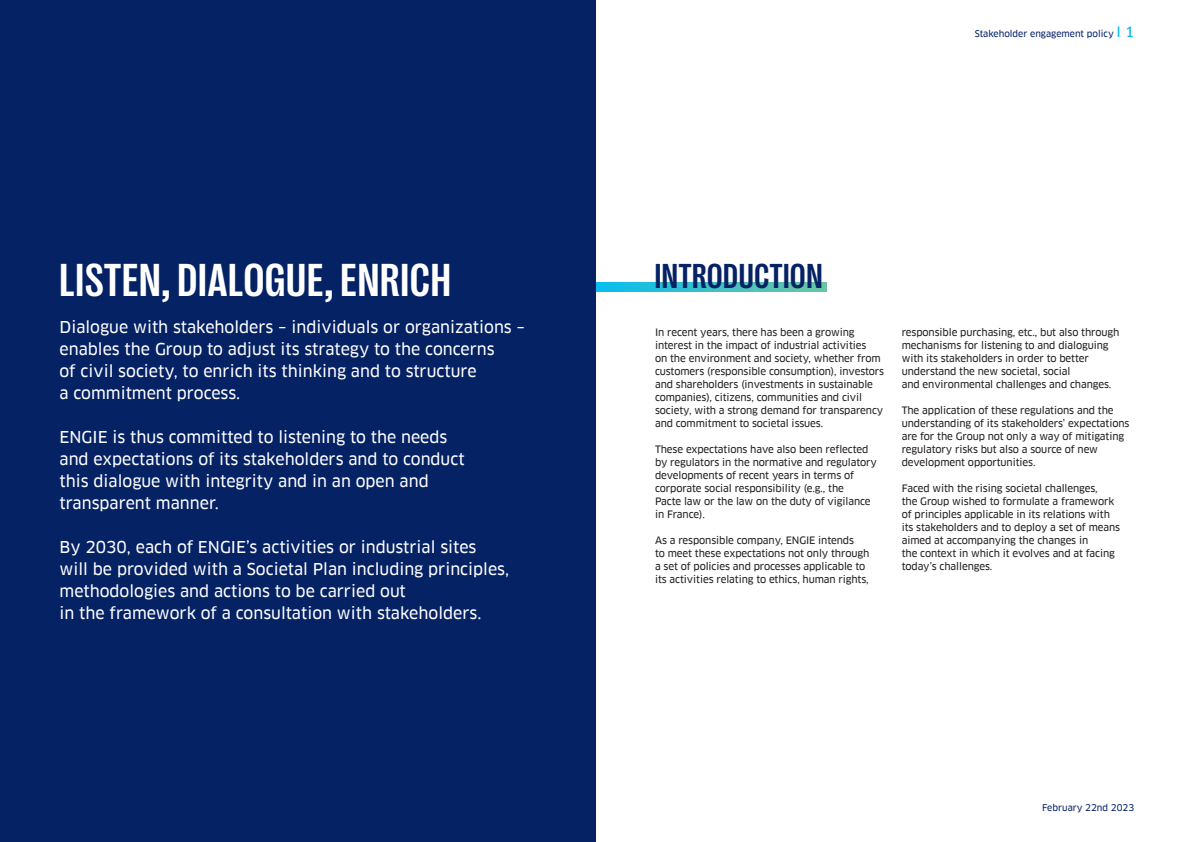
<style>
.page{position:relative;width:1191px;height:842px;background:#fff}
.page>*{position:absolute;margin:0;border:0;box-sizing:border-box;transform-origin:0 0}
.t1{font:700 condensed 47px "Right Grotesk";letter-spacing:.02em;color:#fff}
.t2{font:700 condensed 35.2px "Right Grotesk";letter-spacing:.02em;color:#052265}
.t3{font:16px/22px "Clan Pro News";color:#fff}
.t4{font:10px/13px "Clan Pro News";letter-spacing:-.01em;color:#231f20}
.t5{font:9px "Clan Pro News";color:#052265}
.s1{font-size:14px;color:#04bdf2}
.s2{font-size:14px;color:#00aeef}
</style>
<div class="page">
<svg style="left:596px;top:282px;width:230px;height:9px;background:#3bc0c7"></svg>
<div style="left:0;top:0;width:596px;height:842px;background:#052265"></div>
<p class="t5" style="left:974px;top:28px;width:161px">Stakeholder engagement policy <span class="s1">I</span> <span class="s2">1</span></p>
<h1 class="t1" style="left:60px;top:255px;width:393px">LISTEN, DIALOGUE, ENRICH</h1>
<h2 class="t2" style="left:655px;top:257px;width:169px">INTRODUCTION</h2>
<h3 class="t3" style="left:60px;top:316px;width:467px">Dialogue with stakeholders – individuals or organizations – enables the Group to adjust its strategy to the concerns<br>of civil society, to enrich its thinking and to structure<br>a commitment process.</h3>
<h3 class="t3" style="left:60px;top:426px;width:406px">ENGIE is thus committed to listening to the needs and expectations of its stakeholders and to conduct this dialogue with integrity and in an open and transparent manner.</h3>
<h3 class="t3" style="left:60px;top:536px;width:451px">By 2030, each of ENGIE’s activities or industrial sites<br>will be provided with a Societal Plan including principles, methodologies and actions to be carried out<br>in the framework of a consultation with stakeholders.</h3>
<p class="t4" style="left:655px;top:326px;width:230px">In recent years, there has been a growing interest in the impact of industrial activities<br>on the environment and society, whether from customers (responsible consumption), investors and shareholders (investments in sustainable companies), citizens, communities and civil society, with a strong demand for transparency and commitment to societal issues.</p>
<p class="t4" style="left:655px;top:443px;width:223px">These expectations have also been reflected by regulators in the normative and regulatory developments of recent years in terms of corporate social responsibility (e.g., the<br>Pacte law or the law on the duty of vigilance in France).</p>
<p class="t4" style="left:655px;top:534px;width:216px">As a responsible company, ENGIE intends<br>to meet these expectations not only through a set of policies and processes applicable to its activities relating to ethics, human rights,</p>
<p class="t4" style="left:901px;top:326px;width:219px">responsible purchasing, etc., but also through mechanisms for listening to and dialoguing with its stakeholders in order to better understand the new societal, social<br>and environmental challenges and changes.</p>
<p class="t4" style="left:901px;top:404px;width:229px">The application of these regulations and the understanding of its stakeholders’ expectations are for the Group not only a way of mitigating regulatory risks but also a source of new development opportunities.</p>
<p class="t4" style="left:901px;top:482px;width:220px">Faced with the rising societal challenges,<br>the Group wished to formulate a framework of principles applicable in its relations with its stakeholders and to deploy a set of means aimed at accompanying the changes in<br>the context in which it evolves and at facing today’s challenges.</p>
<p class="t5" style="left:1042px;top:802px;width:94px">February 22nd 2023</p>
</div>
